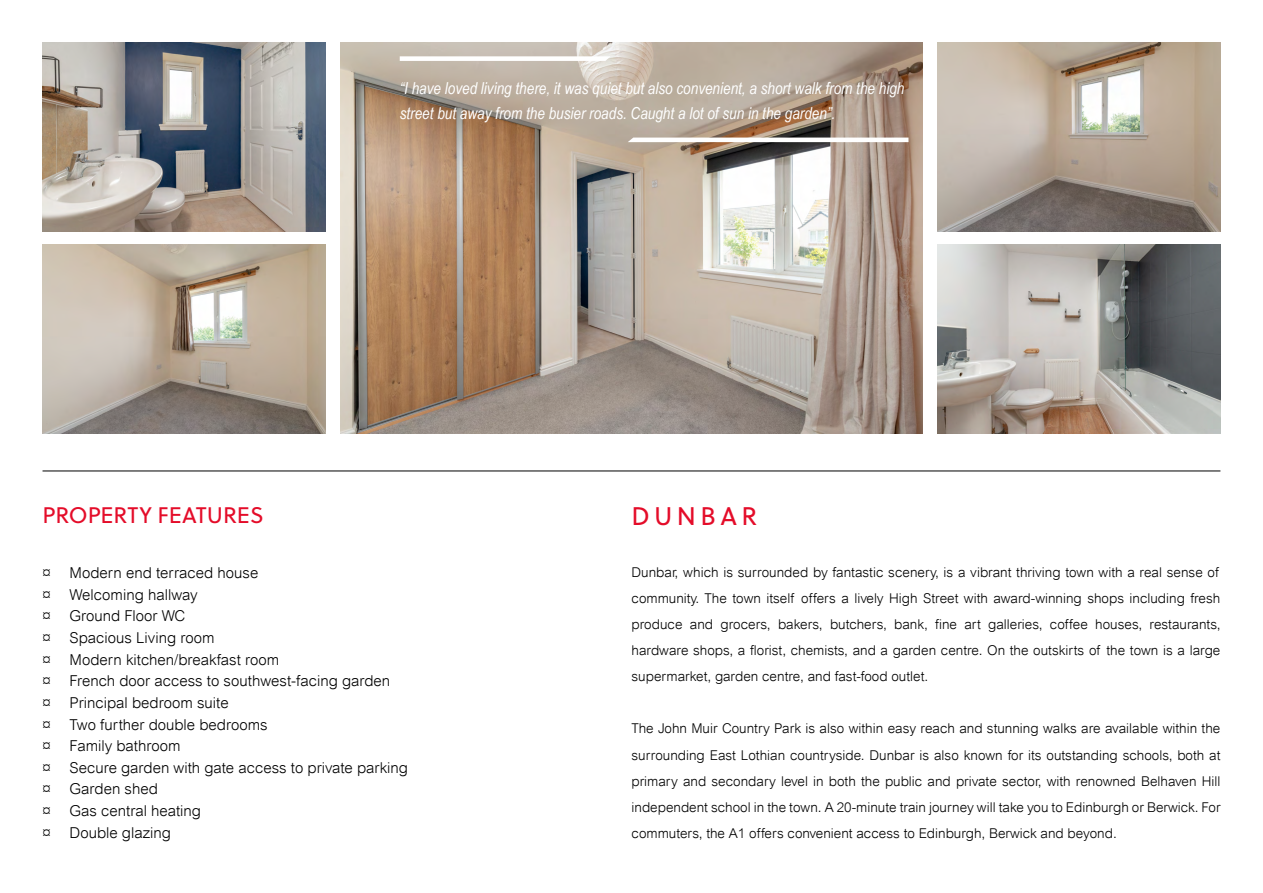
<style>
.page{position:relative;width:1263px;height:893px;background:#fff}
.page>*{position:absolute;margin:0;border:0;box-sizing:border-box;transform-origin:0 0}
.t1{font:25.5px "Soleil";letter-spacing:.17em;color:#e40c29}
.t2{font:22.5px "Soleil";color:#e40c29}
.t3{font:italic 16.5px/25.5px "Arial Narrow";color:#fff}
.t4{font:300 15px/21.6px "Arial";color:#000}
.t5{font:300 13.5px/26.1px "Arial";color:#000;text-align:justify}
</style>
<div class="page">
<img style="left:340px;top:43px;width:582px;height:391px">
<img style="left:43px;top:43px;width:283px;height:189px">
<img style="left:43px;top:244px;width:283px;height:190px">
<img style="left:937px;top:43px;width:283px;height:189px">
<img style="left:937px;top:244px;width:283px;height:190px">
<hr style="left:43px;top:471px;width:1177px;height:1px;background:#000">
<svg style="left:400px;top:56px;width:210px;height:5px"></svg>
<svg style="left:628px;top:138px;width:280px;height:4px"></svg>
<p class="t3" style="left:400px;top:75px;width:506px">“I have loved living there, it was quiet but also convenient, a short walk from the high street but away from the busier roads. Caught a lot of sun in the garden”.</p>
<h2 class="t2" style="left:43px;top:499px;width:223px">PROPERTY FEATURES</h2>
<h1 class="t1" style="left:631px;top:498px;width:127px">DUNBAR</h1>
<p class="t4" style="left:43px;top:562px;width:367px">¤ Modern end terraced house<br>¤ Welcoming hallway<br>¤ Ground Floor WC<br>¤ Spacious Living room<br>¤ Modern kitchen/breakfast room<br>¤ French door access to southwest-facing garden<br>¤ Principal bedroom suite<br>¤ Two further double bedrooms<br>¤ Family bathroom<br>¤ Secure garden with gate access to private parking ¤ Garden shed<br>¤ Gas central heating<br>¤ Double glazing</p>
<p class="t5" style="left:631px;top:559px;width:590px">Dunbar, which is surrounded by fantastic scenery, is a vibrant thriving town with a real sense of community. The town itself offers a lively High Street with award-winning shops including fresh produce and grocers, bakers, butchers, bank, fine art galleries, coffee houses, restaurants, hardware shops, a florist, chemists, and a garden centre. On the outskirts of the town is a large supermarket, garden centre, and fast-food outlet.</p>
<p class="t5" style="left:631px;top:716px;width:590px">The John Muir Country Park is also within easy reach and stunning walks are available within the surrounding East Lothian countryside. Dunbar is also known for its outstanding schools, both at primary and secondary level in both the public and private sector, with renowned Belhaven Hill independent school in the town. A 20-minute train journey will take you to Edinburgh or Berwick. For commuters, the A1 offers convenient access to Edinburgh, Berwick and beyond.</p>
</div>
